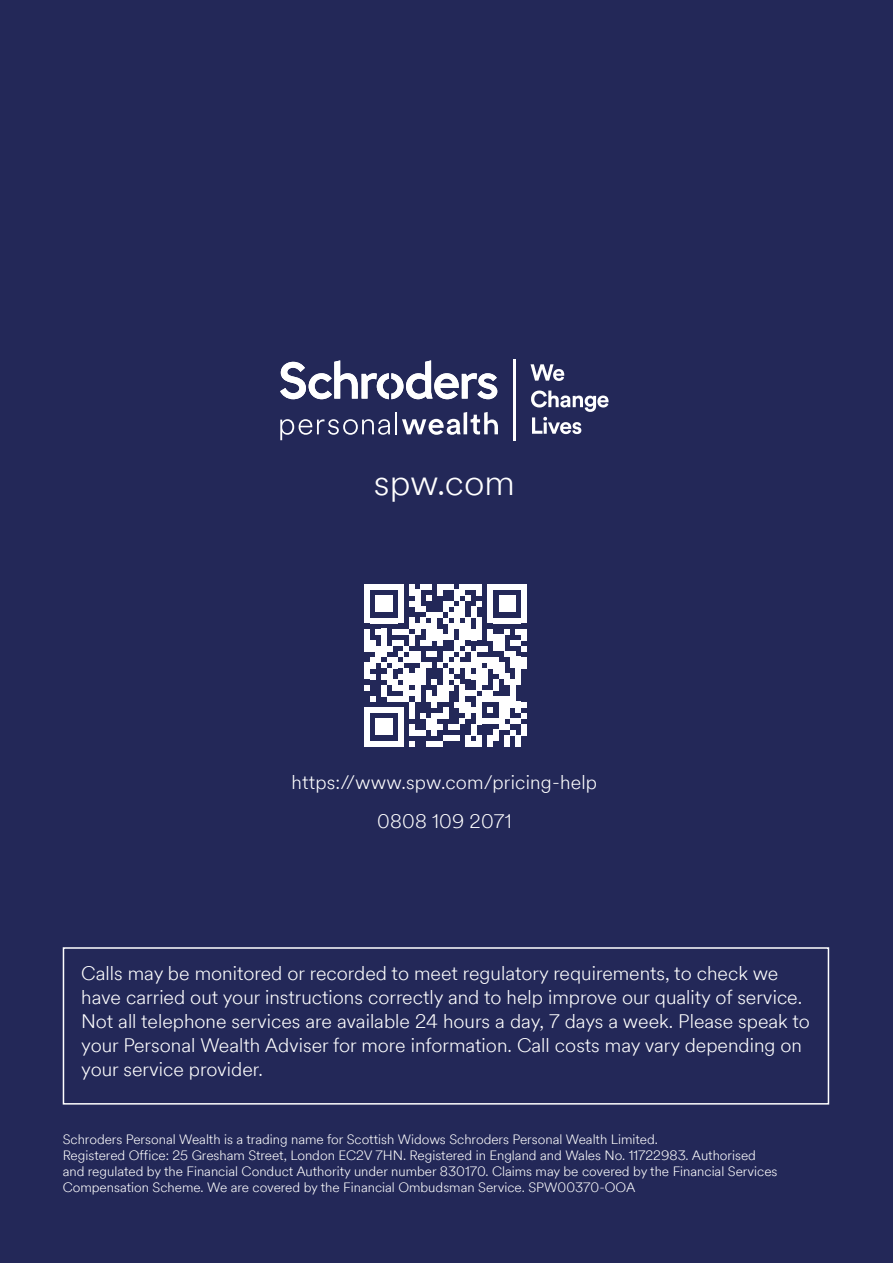
<style>
.page{position:relative;width:893px;height:1263px;background:#232858}
.page>*{position:absolute;margin:0;border:0;box-sizing:border-box;transform-origin:0 0}
.t1{font:300 36px "Schroders Circular TT";color:#fff}
.t2{font:300 19.5px/24px "Schroders Circular TT";color:#fff}
.t3{font:300 13.5px/16.2px "Schroders Circular TT";color:#fff}
</style>
<div class="page">
<div style="left:63px;top:947px;width:766px;height:157px;border:2px solid #fff"></div>
<svg style="left:280px;top:360px;width:217px;height:39px"></svg>
<svg style="left:280px;top:419px;width:110px;height:21px"></svg>
<hr style="left:395px;top:412px;width:2px;height:22px;background:#fff">
<svg style="left:402px;top:412px;width:96px;height:23px"></svg>
<svg style="left:531px;top:390px;width:78px;height:44px"></svg>
<svg style="left:530px;top:364px;width:34px;height:17px"></svg>
<hr style="left:513px;top:359px;width:2px;height:81px;background:#fff">
<div style="left:364px;top:584px;width:6px;height:11px;background:#fff"></div>
<div style="left:364px;top:595px;width:6px;height:11px;background:#fff"></div>
<div style="left:364px;top:606px;width:6px;height:17px;background:#fff"></div>
<div style="left:364px;top:629px;width:6px;height:22px;background:#fff"></div>
<div style="left:364px;top:662px;width:6px;height:17px;background:#fff"></div>
<div style="left:370px;top:640px;width:6px;height:11px;background:#fff"></div>
<div style="left:370px;top:657px;width:6px;height:11px;background:#fff"></div>
<div style="left:376px;top:595px;width:5px;height:11px;background:#fff"></div>
<svg style="left:376px;top:629px;width:5px;height:5px"></svg>
<div style="left:376px;top:646px;width:5px;height:16px;background:#fff"></div>
<div style="left:381px;top:595px;width:6px;height:11px;background:#fff"></div>
<div style="left:381px;top:629px;width:6px;height:28px;background:#fff"></div>
<div style="left:387px;top:595px;width:5px;height:11px;background:#fff"></div>
<svg style="left:376px;top:606px;width:16px;height:6px"></svg>
<div style="left:387px;top:668px;width:5px;height:17px;background:#fff"></div>
<svg style="left:370px;top:584px;width:28px;height:6px"></svg>
<svg style="left:370px;top:618px;width:28px;height:5px"></svg>
<div style="left:398px;top:584px;width:6px;height:11px;background:#fff"></div>
<div style="left:398px;top:595px;width:6px;height:11px;background:#fff"></div>
<div style="left:398px;top:606px;width:6px;height:17px;background:#fff"></div>
<svg style="left:392px;top:629px;width:17px;height:5px"></svg>
<svg style="left:381px;top:640px;width:28px;height:28px"></svg>
<div style="left:404px;top:668px;width:5px;height:34px;background:#fff"></div>
<div style="left:409px;top:618px;width:6px;height:11px;background:#fff"></div>
<div style="left:409px;top:634px;width:6px;height:12px;background:#fff"></div>
<div style="left:409px;top:651px;width:6px;height:11px;background:#fff"></div>
<div style="left:415px;top:623px;width:5px;height:11px;background:#fff"></div>
<div style="left:415px;top:651px;width:5px;height:11px;background:#fff"></div>
<div style="left:415px;top:668px;width:5px;height:34px;background:#fff"></div>
<div style="left:420px;top:618px;width:6px;height:11px;background:#fff"></div>
<div style="left:420px;top:662px;width:6px;height:23px;background:#fff"></div>
<div style="left:426px;top:623px;width:6px;height:23px;background:#fff"></div>
<div style="left:432px;top:612px;width:5px;height:28px;background:#fff"></div>
<div style="left:437px;top:629px;width:6px;height:17px;background:#fff"></div>
<div style="left:443px;top:668px;width:5px;height:34px;background:#fff"></div>
<div style="left:448px;top:623px;width:6px;height:17px;background:#fff"></div>
<svg style="left:420px;top:634px;width:34px;height:34px"></svg>
<div style="left:454px;top:606px;width:6px;height:23px;background:#fff"></div>
<div style="left:454px;top:640px;width:6px;height:11px;background:#fff"></div>
<div style="left:454px;top:657px;width:6px;height:17px;background:#fff"></div>
<div style="left:460px;top:623px;width:5px;height:23px;background:#fff"></div>
<div style="left:465px;top:618px;width:6px;height:22px;background:#fff"></div>
<div style="left:465px;top:662px;width:6px;height:17px;background:#fff"></div>
<div style="left:471px;top:629px;width:5px;height:11px;background:#fff"></div>
<svg style="left:364px;top:674px;width:112px;height:72px"></svg>
<svg style="left:409px;top:584px;width:73px;height:39px"></svg>
<div style="left:476px;top:618px;width:6px;height:22px;background:#fff"></div>
<div style="left:476px;top:657px;width:6px;height:33px;background:#fff"></div>
<div style="left:476px;top:696px;width:6px;height:28px;background:#fff"></div>
<div style="left:476px;top:735px;width:6px;height:11px;background:#fff"></div>
<svg style="left:460px;top:646px;width:28px;height:22px"></svg>
<div style="left:482px;top:668px;width:6px;height:17px;background:#fff"></div>
<div style="left:482px;top:690px;width:6px;height:12px;background:#fff"></div>
<div style="left:488px;top:584px;width:5px;height:11px;background:#fff"></div>
<div style="left:488px;top:595px;width:5px;height:11px;background:#fff"></div>
<div style="left:488px;top:606px;width:5px;height:17px;background:#fff"></div>
<div style="left:488px;top:629px;width:5px;height:11px;background:#fff"></div>
<div style="left:488px;top:657px;width:5px;height:11px;background:#fff"></div>
<div style="left:488px;top:690px;width:5px;height:12px;background:#fff"></div>
<div style="left:488px;top:735px;width:5px;height:11px;background:#fff"></div>
<div style="left:493px;top:634px;width:6px;height:17px;background:#fff"></div>
<div style="left:493px;top:657px;width:6px;height:17px;background:#fff"></div>
<div style="left:493px;top:679px;width:6px;height:11px;background:#fff"></div>
<div style="left:493px;top:730px;width:6px;height:11px;background:#fff"></div>
<div style="left:499px;top:595px;width:5px;height:11px;background:#fff"></div>
<div style="left:499px;top:634px;width:5px;height:17px;background:#fff"></div>
<div style="left:499px;top:662px;width:5px;height:17px;background:#fff"></div>
<div style="left:504px;top:595px;width:6px;height:11px;background:#fff"></div>
<svg style="left:504px;top:629px;width:6px;height:5px"></svg>
<div style="left:504px;top:674px;width:6px;height:11px;background:#fff"></div>
<div style="left:504px;top:735px;width:6px;height:11px;background:#fff"></div>
<div style="left:510px;top:595px;width:6px;height:11px;background:#fff"></div>
<svg style="left:499px;top:606px;width:17px;height:6px"></svg>
<div style="left:510px;top:651px;width:6px;height:17px;background:#fff"></div>
<div style="left:510px;top:679px;width:6px;height:28px;background:#fff"></div>
<svg style="left:493px;top:584px;width:28px;height:6px"></svg>
<svg style="left:493px;top:618px;width:28px;height:5px"></svg>
<svg style="left:516px;top:629px;width:5px;height:5px"></svg>
<div style="left:516px;top:657px;width:5px;height:28px;background:#fff"></div>
<div style="left:516px;top:735px;width:5px;height:11px;background:#fff"></div>
<div style="left:521px;top:584px;width:6px;height:11px;background:#fff"></div>
<div style="left:521px;top:595px;width:6px;height:11px;background:#fff"></div>
<div style="left:521px;top:606px;width:6px;height:17px;background:#fff"></div>
<div style="left:521px;top:629px;width:6px;height:11px;background:#fff"></div>
<svg style="left:504px;top:640px;width:23px;height:17px"></svg>
<div style="left:521px;top:657px;width:6px;height:11px;background:#fff"></div>
<svg style="left:482px;top:696px;width:45px;height:39px"></svg>
<div style="left:521px;top:724px;width:6px;height:11px;background:#fff"></div>
<h1 class="t1" style="left:374px;top:458px;width:143px">spw.com</h1>
<h2 class="t2" style="left:292px;top:762px;width:307px;line-height:38.5px;text-align:center">https://www.spw.com/pricing-help<br>0808 109 2071</h2>
<p class="t2" style="left:81px;top:961px;width:730px">Calls may be monitored or recorded to meet regulatory requirements, to check we have carried out your instructions correctly and to help improve our quality of service.<br>Not all telephone services are available 24 hours a day, 7 days a week. Please speak to your Personal Wealth Adviser for more information. Call costs may vary depending on your service provider.</p>
<p class="t3" style="left:63px;top:1130px;width:716px">Schroders Personal Wealth is a trading name for Scottish Widows Schroders Personal Wealth Limited.<br>Registered Office: 25 Gresham Street, London EC2V 7HN. Registered in England and Wales No. 11722983. Authorised and regulated by the Financial Conduct Authority under number 830170. Claims may be covered by the Financial Services Compensation Scheme. We are covered by the Financial Ombudsman Service. SPW00370-OOA</p>
</div>
